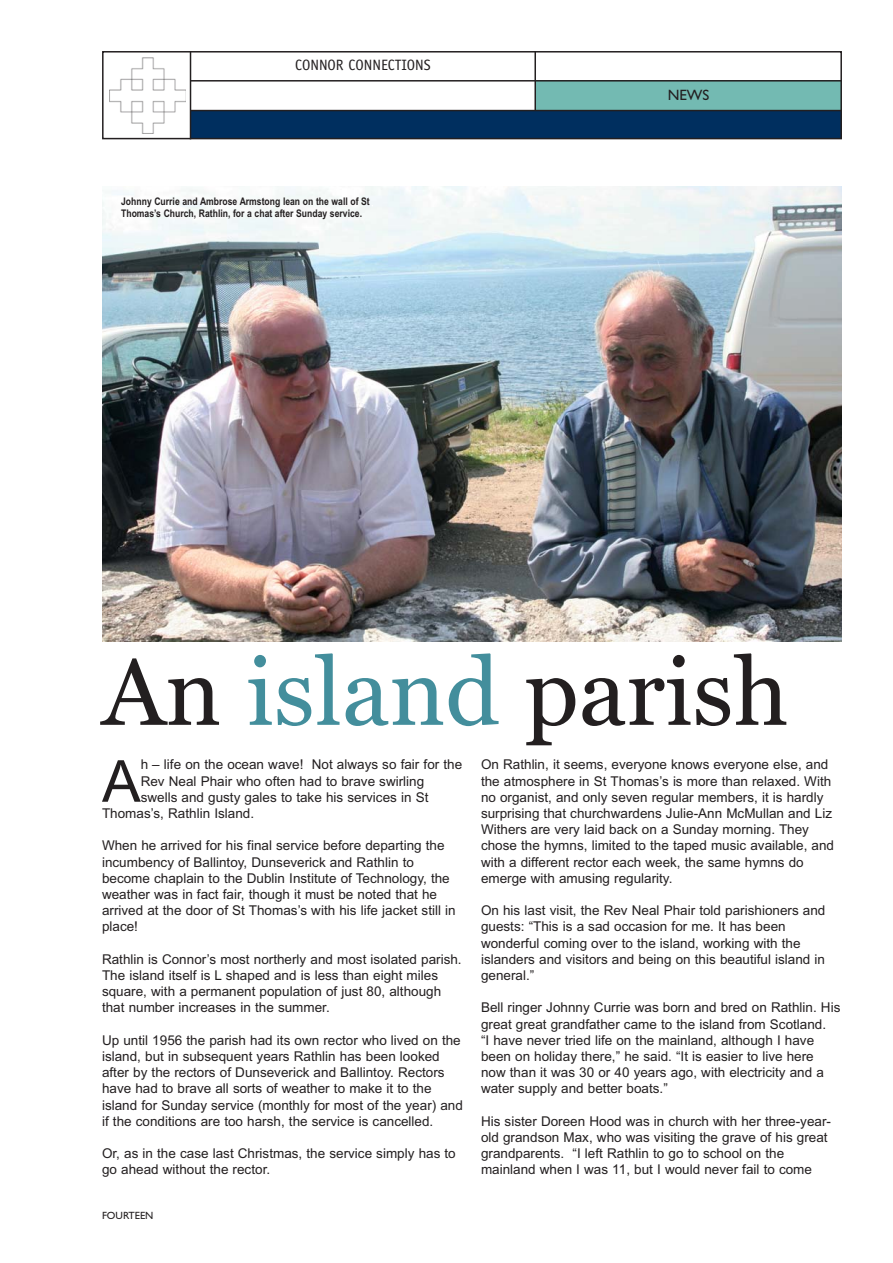
<style>
.page{position:relative;width:893px;height:1263px;background:#fff}
.page>*{position:absolute;margin:0;border:0;box-sizing:border-box;transform-origin:0 0}
.t1{font:94.5px "Georgia";color:#231f20}
.t2{font:57.9px "Arial";color:#231f20}
.t3{font:15px "Officina Sans";color:#231f20}
.t4{font:15px "Gill Sans";color:#231f20}
.t5{font:13.5px/16.2px "Arial";color:#231f20}
.t6{font:700 10.5px/12px "Arial Narrow";color:#231f20}
.t7{font:10.5px "Gill Sans";color:#231f20}
.s1{color:#438e9c}
</style>
<div class="page">
<img style="left:102px;top:186px;width:740px;height:455px">
<div style="left:535px;top:81px;width:306px;height:30px;background:#73bab2"></div>
<div style="left:191px;top:111px;width:650px;height:28px;background:#002f5f"></div>
<hr style="left:534px;top:51px;width:2px;height:60px;background:#231f20">
<img style="left:109px;top:57px;width:77px;height:77px">
<hr style="left:190px;top:51px;width:1px;height:88px;background:#231f20">
<hr style="left:191px;top:80px;width:651px;height:2px;background:#231f20">
<hr style="left:191px;top:110px;width:651px;height:1px;background:#231f20">
<div style="left:102px;top:51px;width:740px;height:88px;border:2px solid #231f20"></div>
<p class="t3" style="left:295px;top:59px;width:137px">CONNOR CONNECTIONS</p>
<p class="t6" style="left:121px;top:197px;width:250px">Johnny Currie and Ambrose Armstong lean on the wall of St<br>Thomas’s Church, Rathlin, for a chat after Sunday service.</p>
<p class="t4" style="left:668px;top:89px;width:43px">NEWS</p>
<h1 class="t1" style="left:102px;top:653px;width:688px">An <span class="s1">island</span> parish</h1>
<h2 class="t2" style="left:102px;top:760px;width:40px">A</h2>
<p class="t5" style="left:141px;top:758px;width:323px">h – life on the ocean wave! Not always so fair for the</p>
<p class="t5" style="left:481px;top:758px;width:355px">On Rathlin, it seems, everyone knows everyone else, and the atmosphere in St Thomas’s is more than relaxed. With no organist, and only seven regular members, it is hardly surprising that churchwardens Julie-Ann McMullan and Liz Withers are very laid back on a Sunday morning. They chose the hymns, limited to the taped music available, and with a different rector each week, the same hymns do emerge with amusing regularity.</p>
<p class="t5" style="left:481px;top:904px;width:346px">On his last visit, the Rev Neal Phair told parishioners and guests: “This is a sad occasion for me. It has been wonderful coming over to the island, working with the islanders and visitors and being on this beautiful island in general.”</p>
<p class="t5" style="left:481px;top:1001px;width:361px">Bell ringer Johnny Currie was born and bred on Rathlin. His great great grandfather came to the island from Scotland.<br>“I have never tried life on the mainland, although I have been on holiday there,” he said. “It is easier to live here now than it was 30 or 40 years ago, with electricity and a water supply and better boats.”</p>
<p class="t5" style="left:481px;top:1114px;width:351px">His sister Doreen Hood was in church with her three-year&shy;old grandson Max, who was visiting the grave of his great grandparents. “I left Rathlin to go to school on the mainland when I was 11, but I would never fail to come</p>
<p class="t5" style="left:141px;top:774px;width:285px">Rev Neal Phair who often had to brave swirling</p>
<p class="t5" style="left:141px;top:790px;width:289px">swells and gusty gales to take his services in St</p>
<p class="t5" style="left:102px;top:806px;width:154px">Thomas’s, Rathlin Island.</p>
<p class="t5" style="left:102px;top:839px;width:355px">When he arrived for his final service before departing the incumbency of Ballintoy, Dunseverick and Rathlin to become chaplain to the Dublin Institute of Technology, the weather was in fact fair, though it must be noted that he arrived at the door of St Thomas’s with his life jacket still in place!</p>
<p class="t5" style="left:102px;top:952px;width:361px">Rathlin is Connor’s most northerly and most isolated parish.<br>The island itself is L shaped and is less than eight miles square, with a permanent population of just 80, although that number increases in the summer.</p>
<p class="t5" style="left:102px;top:1033px;width:362px">Up until 1956 the parish had its own rector who lived on the island, but in subsequent years Rathlin has been looked after by the rectors of Dunseverick and Ballintoy. Rectors have had to brave all sorts of weather to make it to the island for Sunday service (monthly for most of the year) and if the conditions are too harsh, the service is cancelled.</p>
<p class="t5" style="left:102px;top:1147px;width:355px">Or, as in the case last Christmas, the service simply has to go ahead without the rector.</p>
<p class="t7" style="left:102px;top:1212px;width:53px">FOURTEEN</p>
</div>
